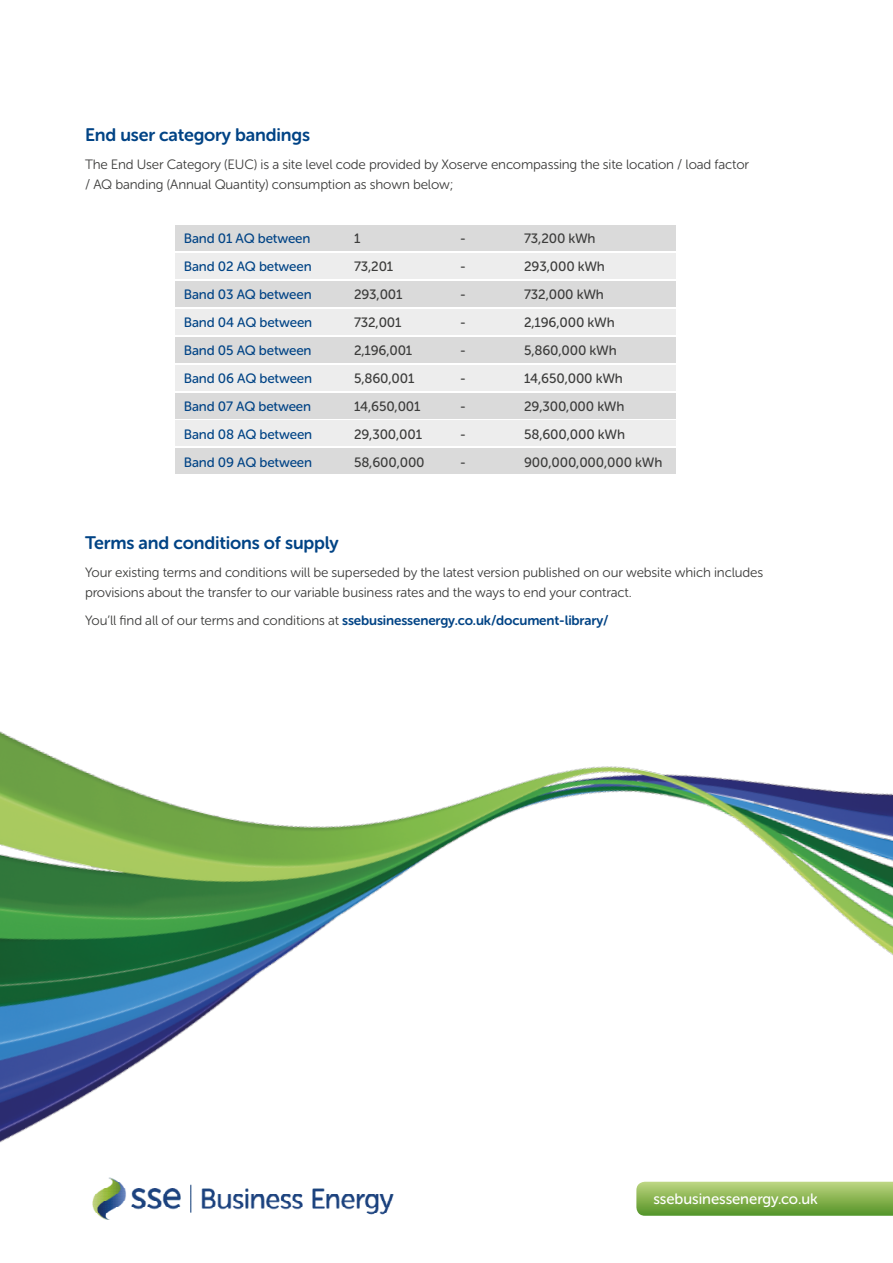
<style>
.page{position:relative;width:893px;height:1263px;background:#fff}
.page>*{position:absolute;margin:0;border:0;box-sizing:border-box;transform-origin:0 0}
.t1{font:18px "Museo Sans Rounded 700";letter-spacing:-.01em;color:#004385}
.t2{font:15px "Museo Sans Rounded 500";letter-spacing:-.005em;color:#fff}
.t3{font:13.5px/19.5px "Museo Sans Rounded 300";letter-spacing:-.01em;color:#3c3c3b}
.t4{font:13.5px "Museo Sans Rounded 500";letter-spacing:-.01em;color:#3c3c3b}
.t5{font:13.5px "Museo Sans Rounded 500";letter-spacing:-.01em;color:#004385}
.t6{font:13.5px "Museo Sans Rounded 700";letter-spacing:-.01em;color:#004385}
.s1{font-family:"Museo Sans Rounded 300";color:#3c3c3b}
</style>
<div class="page">
<div style="left:175px;top:253px;width:500px;height:26px;background:#ededed"></div>
<div style="left:175px;top:281px;width:500px;height:26px;background:#dadada"></div>
<div style="left:175px;top:309px;width:500px;height:26px;background:#ededed"></div>
<div style="left:175px;top:337px;width:500px;height:25px;background:#dadada"></div>
<div style="left:175px;top:365px;width:500px;height:25px;background:#ededed"></div>
<div style="left:175px;top:393px;width:500px;height:25px;background:#dadada"></div>
<div style="left:175px;top:421px;width:500px;height:25px;background:#ededed"></div>
<div style="left:175px;top:449px;width:500px;height:25px;background:#dadada"></div>
<div style="left:175px;top:225px;width:500px;height:26px;background:#dadada"></div>
<svg style="left:636px;top:1191px;width:257px;height:25px;background:#7bac48"></svg>
<img style="left:92px;top:1191px;width:302px;height:29px">
<img style="left:0;top:731px;width:893px;height:460px">
<p class="t1" style="left:85px;top:125px;width:226px">End user category bandings</p>
<p class="t3" style="left:85px;top:155px;width:665px">The End User Category (EUC) is a site level code provided by Xoserve encompassing the site location / load factor / AQ banding (Annual Quantity) consumption as shown below;</p>
<p class="t5" style="left:184px;top:231px;width:128px">Band 01 AQ between</p>
<p class="t4" style="left:354px;top:231px;width:8px">1</p>
<p class="t4" style="left:460px;top:231px;width:7px">-</p>
<p class="t4" style="left:524px;top:231px;width:73px">73,200 kWh</p>
<p class="t5" style="left:184px;top:259px;width:129px">Band 02 AQ between</p>
<p class="t4" style="left:354px;top:259px;width:41px">73,201</p>
<p class="t4" style="left:460px;top:259px;width:7px">-</p>
<p class="t4" style="left:524px;top:259px;width:82px">293,000 kWh</p>
<p class="t5" style="left:184px;top:287px;width:129px">Band 03 AQ between</p>
<p class="t4" style="left:354px;top:287px;width:50px">293,001</p>
<p class="t4" style="left:460px;top:287px;width:7px">-</p>
<p class="t4" style="left:524px;top:287px;width:81px">732,000 kWh</p>
<p class="t5" style="left:184px;top:315px;width:130px">Band 04 AQ between</p>
<p class="t4" style="left:354px;top:315px;width:49px">732,001</p>
<p class="t4" style="left:460px;top:315px;width:7px">-</p>
<p class="t4" style="left:524px;top:315px;width:92px">2,196,000 kWh</p>
<p class="t5" style="left:184px;top:343px;width:129px">Band 05 AQ between</p>
<p class="t4" style="left:354px;top:343px;width:60px">2,196,001</p>
<p class="t4" style="left:460px;top:343px;width:7px">-</p>
<p class="t4" style="left:524px;top:343px;width:94px">5,860,000 kWh</p>
<p class="t5" style="left:184px;top:371px;width:130px">Band 06 AQ between</p>
<p class="t4" style="left:354px;top:371px;width:62px">5,860,001</p>
<p class="t4" style="left:460px;top:371px;width:7px">-</p>
<p class="t4" style="left:524px;top:371px;width:100px">14,650,000 kWh</p>
<p class="t5" style="left:184px;top:399px;width:129px">Band 07 AQ between</p>
<p class="t4" style="left:354px;top:399px;width:68px">14,650,001</p>
<p class="t4" style="left:460px;top:399px;width:7px">-</p>
<p class="t4" style="left:524px;top:399px;width:102px">29,300,000 kWh</p>
<p class="t5" style="left:184px;top:427px;width:130px">Band 08 AQ between</p>
<p class="t4" style="left:354px;top:427px;width:70px">29,300,001</p>
<p class="t4" style="left:460px;top:427px;width:7px">-</p>
<p class="t4" style="left:524px;top:427px;width:102px">58,600,000 kWh</p>
<p class="t5" style="left:184px;top:455px;width:130px">Band 09 AQ between</p>
<p class="t4" style="left:354px;top:455px;width:72px">58,600,000</p>
<p class="t4" style="left:460px;top:455px;width:7px">-</p>
<p class="t4" style="left:524px;top:455px;width:140px">900,000,000,000 kWh</p>
<p class="t1" style="left:85px;top:533px;width:255px">Terms and conditions of supply</p>
<p class="t3" style="left:85px;top:563px;width:680px">Your existing terms and conditions will be superseded by the latest version published on our website which includes provisions about the transfer to our variable business rates and the ways to end your contract.</p>
<p class="t6" style="left:85px;top:613px;width:525px"><span class="s1">You’ll find all of our terms and conditions at</span> ssebusinessenergy.co.uk/document-library/</p>
<p class="t2" style="left:653px;top:1190px;width:166px">ssebusinessenergy.co.uk</p>
</div>
